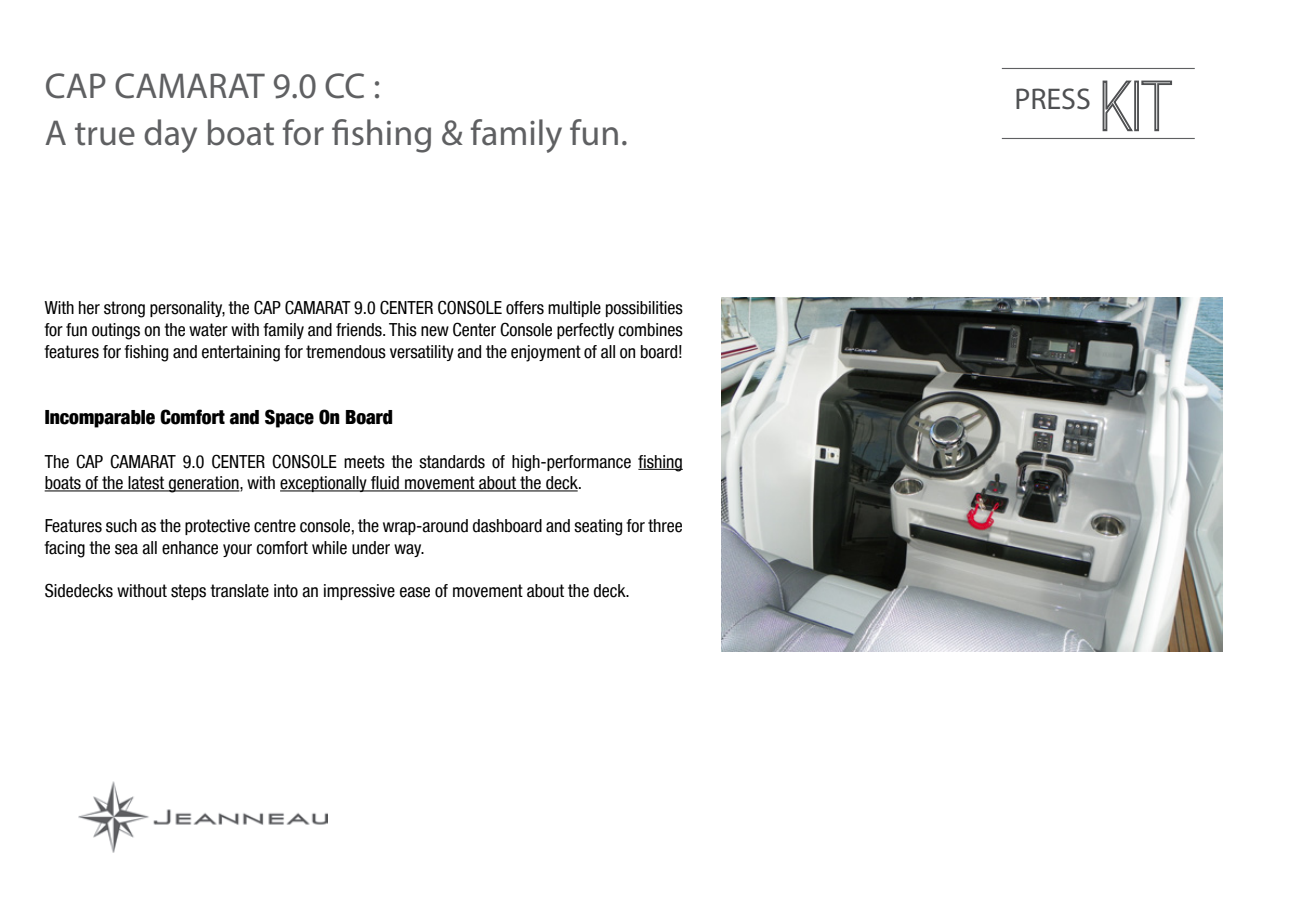
<style>
.page{position:relative;width:1289px;height:919px;background:#fff}
.page>*{position:absolute;margin:0;border:0;box-sizing:border-box;transform-origin:0 0}
.t1{font:36px "Myriad Pro";color:#5f6062}
.t2{font:30px "Myriad Pro";color:#4f5052}
.t3{font:900 condensed 19.5px "Helvetica Neue LT";color:#000}
.t4{font:condensed 18px/21.6px "Helvetica Neue LT";color:#000}
</style>
<div class="page">
<svg style="left:1102px;top:80px;width:31px;height:52px"></svg>
<div style="left:1134px;top:81px;width:4px;height:50px;border:2px solid #4f5052"></div>
<svg style="left:1141px;top:80px;width:31px;height:52px"></svg>
<hr style="left:1001px;top:68px;width:193px;height:1px;background:#5f6062">
<hr style="left:1001px;top:138px;width:193px;height:1px;background:#5f6062">
<img style="left:78px;top:781px;width:249px;height:71px">
<hr style="left:638px;top:469px;width:44px;height:1px;background:#000">
<hr style="left:45px;top:490px;width:194px;height:1px;background:#000">
<hr style="left:280px;top:490px;width:297px;height:1px;background:#000">
<img style="left:721px;top:297px;width:501px;height:355px">
<p class="t1" style="left:45px;top:64px;width:337px">CAP CAMARAT 9.0 CC :</p>
<p class="t1" style="left:45px;top:111px;width:584px">A true day boat for fishing &amp; family fun.</p>
<p class="t4" style="left:45px;top:297px;width:639px;text-align:justify">With her strong personality, the CAP CAMARAT 9.0 CENTER CONSOLE offers multiple possibilities for fun outings on the water with family and friends. This new Center Console perfectly combines features for fishing and entertaining for tremendous versatility and the enjoyment of all on board!</p>
<p class="t3" style="left:45px;top:405px;width:350px">Incomparable Comfort and Space On Board</p>
<p class="t4" style="left:45px;top:450px;width:639px">The CAP CAMARAT 9.0 CENTER CONSOLE meets the standards of high-performance fishing boats of the latest generation, with exceptionally fluid movement about the deck.</p>
<p class="t4" style="left:45px;top:515px;width:639px">Features such as the protective centre console, the wrap-around dashboard and seating for three facing the sea all enhance your comfort while under way.</p>
<p class="t4" style="left:45px;top:580px;width:587px">Sidedecks without steps translate into an impressive ease of movement about the deck.</p>
<h2 class="t2" style="left:1014px;top:81px;width:78px">PRESS</h2>
</div>
